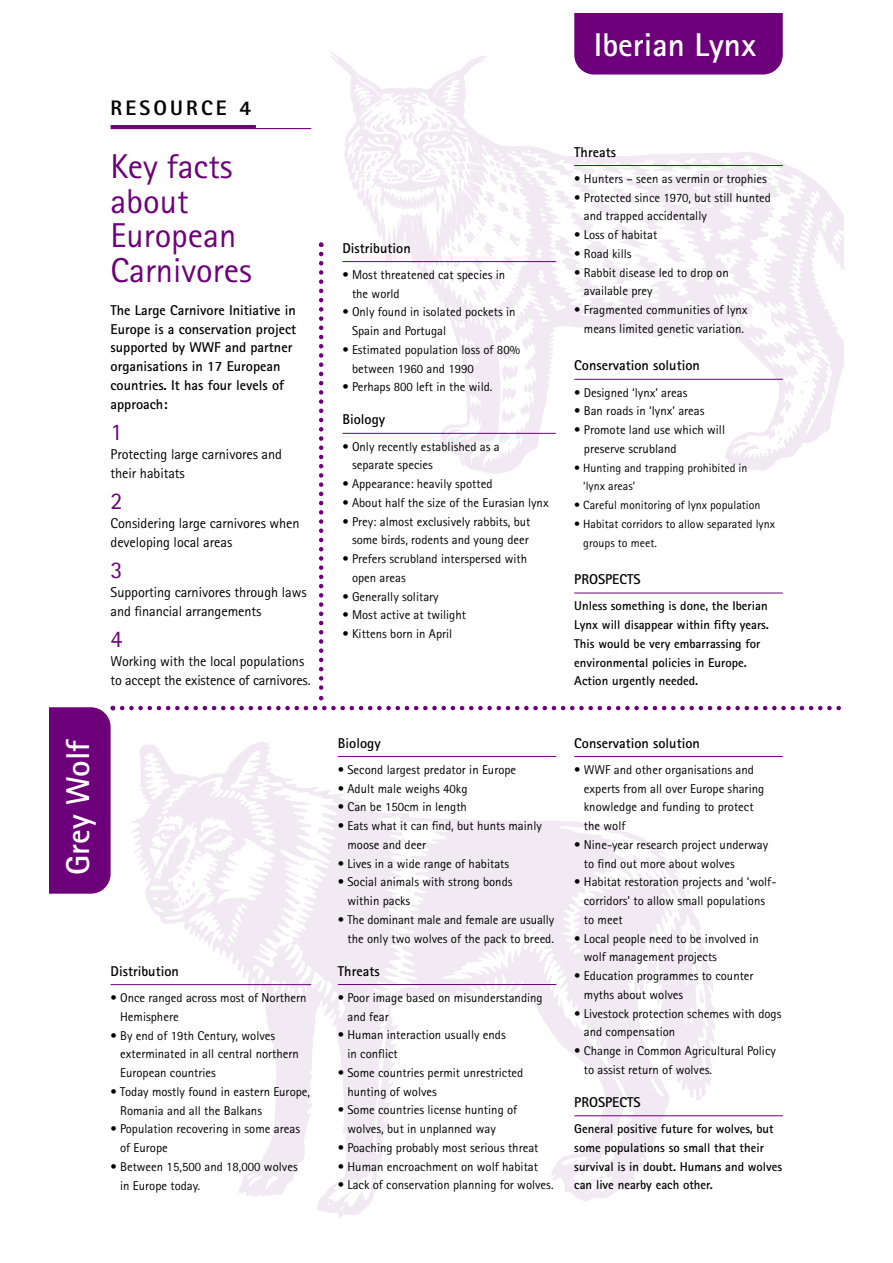
<style>
.page{position:relative;width:893px;height:1263px;background:#fff}
.page>*{position:absolute;margin:0;border:0;box-sizing:border-box;transform-origin:0 0}
.t1{font:34.5px/34.5px "Rotis Sans Serif";color:#6d007a}
.t2{font:700 33px "Rotis Sans Serif";color:#fff}
.t3{font:24px "Rotis Sans Serif";color:#6d007a}
.t4{font:800 21px "Rotis Sans Serif";letter-spacing:.15em;color:#000}
.t5{font:700 14.25px/18.8px "Rotis Sans Serif";color:#000}
.t6{font:14.25px/18.8px "Rotis Sans Serif";letter-spacing:-.005em;color:#000}
.t7{font:12.75px/18.8px "Rotis Sans Serif";color:#000}
.t8{font:700 12.75px/18.8px "Rotis Sans Serif";color:#000}
.t9{font:12px/18.8px "Rotis Sans Serif";color:#000}
</style>
<div class="page">
<img style="left:323px;top:43px;width:520px;height:443px">
<img style="left:113px;top:894px;width:638px;height:324px">
<div style="left:574px;top:14px;width:208px;height:61px;background:#6d007a"></div>
<hr style="left:111px;top:125px;width:145px;height:3px;background:#6d007a">
<hr style="left:111px;top:128px;width:200px;height:1px;background:#6d007a">
<svg style="left:50px;top:706px;width:791px;height:188px"></svg>
<svg style="left:319px;top:242px;width:4px;height:458px"></svg>
<hr style="left:342px;top:261px;width:213px;height:1px;background:#6d007a">
<hr style="left:342px;top:433px;width:213px;height:1px;background:#6d007a">
<hr style="left:574px;top:165px;width:208px;height:1px;background:#6d007a">
<hr style="left:574px;top:379px;width:208px;height:1px;background:#6d007a">
<hr style="left:574px;top:593px;width:208px;height:1px;background:#6d007a">
<hr style="left:338px;top:756px;width:218px;height:1px;background:#6d007a">
<hr style="left:338px;top:984px;width:218px;height:1px;background:#6d007a">
<hr style="left:111px;top:984px;width:200px;height:1px;background:#6d007a">
<hr style="left:574px;top:756px;width:208px;height:1px;background:#6d007a">
<hr style="left:574px;top:1115px;width:208px;height:1px;background:#6d007a">
<h3 class="t4" style="left:111px;top:100px;width:142px">RESOURCE 4</h3>
<h1 class="t1" style="left:111px;top:153px;width:143px">Key facts about<br>European<br>Carnivores</h1>
<p class="t5" style="left:111px;top:302px;width:187px">The Large Carnivore Initiative in<br>Europe is a conservation project supported by WWF and partner organisations in 17 European countries. It has four levels of approach:</p>
<h3 class="t3" style="left:111px;top:423px;width:13px">1</h3>
<p class="t6" style="left:111px;top:446px;width:173px">Protecting large carnivores and their habitats</p>
<h3 class="t3" style="left:111px;top:492px;width:13px">2</h3>
<p class="t6" style="left:111px;top:515px;width:190px">Considering large carnivores when developing local areas</p>
<h3 class="t3" style="left:111px;top:561px;width:13px">3</h3>
<p class="t6" style="left:111px;top:584px;width:197px">Supporting carnivores through laws and financial arrangements</p>
<h3 class="t3" style="left:111px;top:630px;width:13px">4</h3>
<p class="t6" style="left:111px;top:653px;width:201px">Working with the local populations to accept the existence of carnivores.</p>
<h2 class="t2" style="left:66px;top:875px;width:136px;rotate:-90deg">Grey Wolf</h2>
<p class="t5" style="left:111px;top:963px;width:70px">Distribution</p>
<p class="t7" style="left:120px;top:990px;width:188px;text-indent:-10px">• Once ranged across most of Northern<br>Hemisphere</p>
<p class="t7" style="left:120px;top:1027px;width:180px;text-indent:-10px">• By end of 19th Century, wolves exterminated in all central northern<br>European countries</p>
<p class="t7" style="left:120px;top:1083px;width:191px;text-indent:-10px">• Today mostly found in eastern Europe,<br>Romania and all the Balkans</p>
<p class="t7" style="left:120px;top:1121px;width:181px;text-indent:-10px">• Population recovering in some areas of Europe</p>
<p class="t7" style="left:120px;top:1158px;width:179px;text-indent:-10px">• Between 15,500 and 18,000 wolves in Europe today.</p>
<h2 class="t2" style="left:594px;top:34px;width:164px">Iberian Lynx</h2>
<p class="t5" style="left:342px;top:240px;width:70px">Distribution</p>
<p class="t7" style="left:352px;top:267px;width:155px;text-indent:-10px">• Most threatened cat species in the world</p>
<p class="t7" style="left:352px;top:304px;width:165px;text-indent:-10px">• Only found in isolated pockets in<br>Spain and Portugal</p>
<p class="t7" style="left:352px;top:342px;width:170px;text-indent:-10px">• Estimated population loss of 80% between 1960 and 1990</p>
<p class="t7" style="left:342px;top:379px;width:151px">• Perhaps 800 left in the wild.</p>
<p class="t5" style="left:342px;top:412px;width:44px">Biology</p>
<p class="t7" style="left:352px;top:438px;width:149px;text-indent:-10px">• Only recently established as a separate species</p>
<p class="t7" style="left:342px;top:476px;width:151px">• Appearance: heavily spotted</p>
<p class="t7" style="left:342px;top:495px;width:208px">• About half the size of the Eurasian lynx</p>
<p class="t7" style="left:342px;top:513px;width:189px;text-align:right">• Prey: almost exclusively rabbits, but some birds, rodents and young deer</p>
<p class="t7" style="left:352px;top:551px;width:177px;text-indent:-10px">• Prefers scrubland interspersed with open areas</p>
<p class="t7" style="left:342px;top:588px;width:98px">• Generally solitary</p>
<p class="t7" style="left:342px;top:607px;width:125px">• Most active at twilight</p>
<p class="t7" style="left:342px;top:626px;width:111px">• Kittens born in April</p>
<p class="t5" style="left:338px;top:735px;width:44px">Biology</p>
<p class="t7" style="left:338px;top:762px;width:180px">• Second largest predator in Europe</p>
<p class="t7" style="left:338px;top:780px;width:131px">• Adult male weighs 40kg</p>
<p class="t7" style="left:338px;top:799px;width:130px">• Can be 150cm in length</p>
<p class="t7" style="left:347px;top:818px;width:196px;text-indent:-10px">• Eats what it can find, but hunts mainly moose and deer</p>
<p class="t7" style="left:338px;top:855px;width:173px">• Lives in a wide range of habitats</p>
<p class="t7" style="left:347px;top:874px;width:166px;text-indent:-10px">• Social animals with strong bonds within packs</p>
<p class="t7" style="left:338px;top:912px;width:218px;text-align:right">• The dominant male and female are usually the only two wolves of the pack to breed.</p>
<p class="t5" style="left:338px;top:963px;width:43px">Threats</p>
<p class="t7" style="left:347px;top:990px;width:197px;text-indent:-10px">• Poor image based on misunderstanding and fear</p>
<p class="t7" style="left:347px;top:1027px;width:160px;text-indent:-10px">• Human interaction usually ends in conflict</p>
<p class="t7" style="left:347px;top:1065px;width:177px;text-indent:-10px">• Some countries permit unrestricted hunting of wolves</p>
<p class="t7" style="left:347px;top:1102px;width:171px;text-indent:-10px">• Some countries license hunting of wolves, but in unplanned way</p>
<p class="t7" style="left:338px;top:1140px;width:202px">• Poaching probably most serious threat</p>
<p class="t7" style="left:338px;top:1158px;width:202px">• Human encroachment on wolf habitat</p>
<p class="t7" style="left:338px;top:1177px;width:217px">• Lack of conservation planning for wolves.</p>
<p class="t5" style="left:574px;top:144px;width:43px">Threats</p>
<p class="t7" style="left:574px;top:170px;width:194px">• Hunters – seen as vermin or trophies</p>
<p class="t7" style="left:584px;top:189px;width:189px;text-indent:-10px">• Protected since 1970, but still hunted and trapped accidentally</p>
<p class="t7" style="left:574px;top:227px;width:84px">• Loss of habitat</p>
<p class="t7" style="left:574px;top:245px;width:59px">• Road kills</p>
<p class="t7" style="left:584px;top:264px;width:146px;text-indent:-10px">• Rabbit disease led to drop on available prey</p>
<p class="t7" style="left:574px;top:302px;width:175px;text-align:center">• Fragmented communities of lynx means limited genetic variation.</p>
<p class="t5" style="left:574px;top:358px;width:127px">Conservation solution</p>
<p class="t7" style="left:574px;top:384px;width:115px">• Designed ‘lynx’ areas</p>
<p class="t7" style="left:574px;top:403px;width:132px">• Ban roads in ‘lynx’ areas</p>
<p class="t7" style="left:584px;top:422px;width:143px;text-indent:-10px">• Promote land use which will preserve scrubland</p>
<p class="t9" style="left:583px;top:459px;width:166px;text-indent:-9px">• Hunting and trapping prohibited in ‘lynx areas’</p>
<p class="t9" style="left:574px;top:497px;width:188px">• Careful monitoring of lynx population</p>
<p class="t9" style="left:583px;top:516px;width:193px;text-indent:-9px">• Habitat corridors to allow separated lynx groups to meet.</p>
<p class="t5" style="left:574px;top:571px;width:68px">PROSPECTS</p>
<p class="t8" style="left:574px;top:598px;width:196px">Unless something is done, the Iberian Lynx will disappear within fifty years.<br>This would be very embarrassing for environmental policies in Europe.<br>Action urgently needed.</p>
<p class="t5" style="left:574px;top:735px;width:127px">Conservation solution</p>
<p class="t7" style="left:584px;top:762px;width:182px;text-indent:-10px">• WWF and other organisations and experts from all over Europe sharing knowledge and funding to protect the wolf</p>
<p class="t7" style="left:584px;top:837px;width:186px;text-indent:-10px">• Nine-year research project underway to find out more about wolves</p>
<p class="t7" style="left:584px;top:874px;width:194px;text-indent:-10px">• Habitat restoration projects and ‘wolf&shy;corridors’ to allow small populations to meet</p>
<p class="t7" style="left:584px;top:930px;width:177px;text-indent:-10px">• Local people need to be involved in wolf management projects</p>
<p class="t7" style="left:584px;top:968px;width:171px;text-indent:-10px">• Education programmes to counter myths about wolves</p>
<p class="t7" style="left:584px;top:1005px;width:199px;text-indent:-10px">• Livestock protection schemes with dogs and compensation</p>
<p class="t7" style="left:584px;top:1043px;width:193px;text-indent:-10px">• Change in Common Agricultural Policy to assist return of wolves.</p>
<p class="t5" style="left:574px;top:1094px;width:68px">PROSPECTS</p>
<p class="t8" style="left:574px;top:1121px;width:209px">General positive future for wolves, but some populations so small that their survival is in doubt. Humans and wolves can live nearby each other.</p>
</div>
